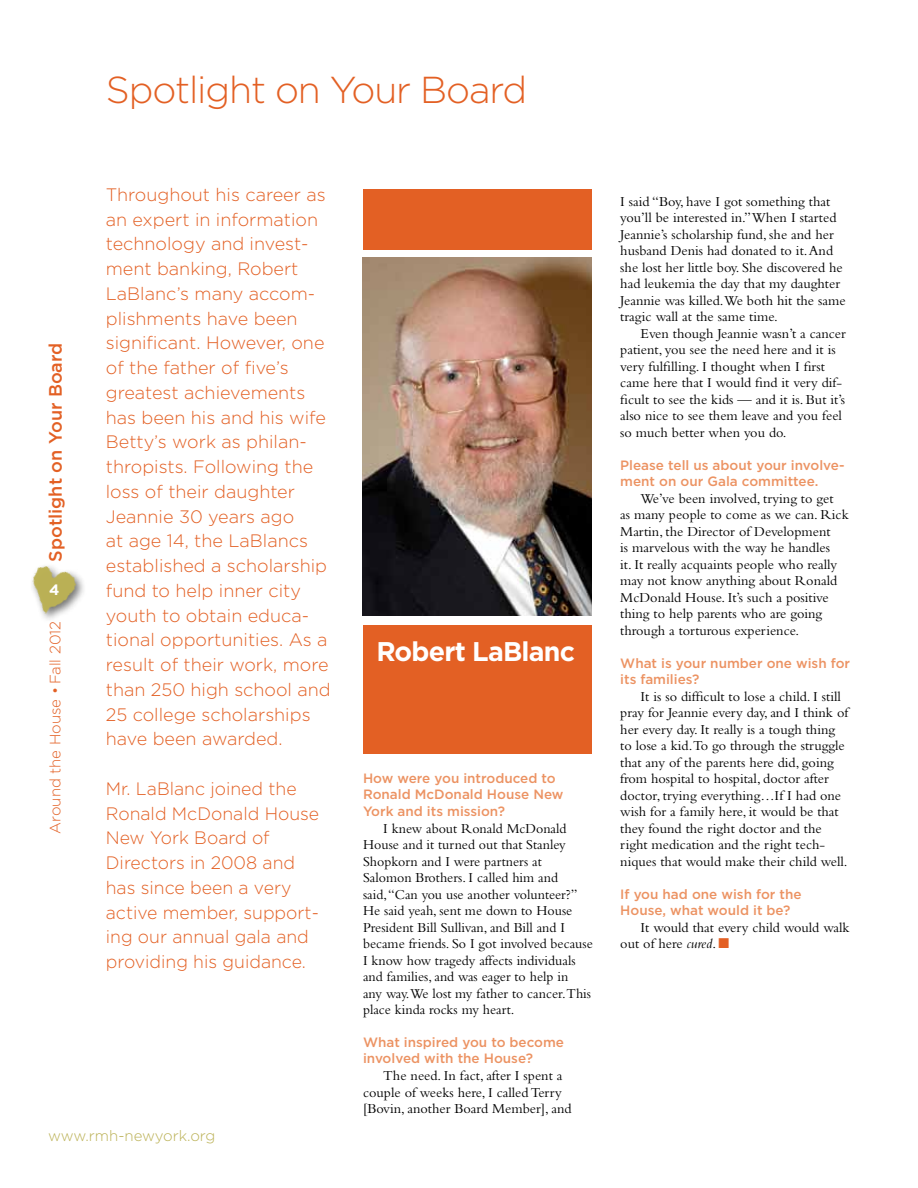
<style>
.page{position:relative;width:918px;height:1188px;background:#fff}
.page>*{position:absolute;margin:0;border:0;box-sizing:border-box;transform-origin:0 0}
.t1{font:300 37.5px "Gotham";letter-spacing:-.03em;color:#e36024}
.t2{font:700 27px "Gotham";letter-spacing:-.03em;color:#fff}
.t3{font:300 18px/24.8px "Gotham";color:#e36024}
.t4{font:500 18px "Gotham";color:#e36024}
.t5{font:300 15px "Gotham";color:#e36024}
.t6{font:300 15px "Gotham";letter-spacing:-.005em;color:#bbb155}
.t7{font:700 15px "Gotham";color:#fff}
.t8{font:14.25px/16.5px "Bembo";color:#000}
.t9{font:500 13.5px/16.5px "Gotham";color:#ec9363}
.s1{font-style:italic}
.s2{color:#e36024}
</style>
<div class="page">
<div style="left:29px;top:563px;width:58px;height:61px;background:#000;opacity:.55"></div>
<img style="left:29px;top:564px;width:51px;height:56px">
<div style="left:363px;top:625px;width:229px;height:129px;background:#e36024"></div>
<img style="left:363px;top:257px;width:229px;height:359px">
<div style="left:363px;top:189px;width:229px;height:60px;background:#e36024"></div>
<h1 class="t1" style="left:106px;top:70px;width:423px">Spotlight on Your Board</h1>
<p class="t4" style="left:45px;top:562px;width:220px;rotate:-90deg">Spotlight on Your Board</p>
<p class="t7" style="left:49px;top:581px;width:12px">4</p>
<p class="t5" style="left:47px;top:834px;width:214px;rotate:-90deg">Around the House • Fall 2012</p>
<p class="t3" style="left:106px;top:182px;width:226px">Throughout his career as an expert in information technology and invest&shy;ment banking, Robert<br>LaBlanc’s many accom&shy;plishments have been significant. However, one of the father of five’s greatest achievements has been his and his wife<br>Betty’s work as philan&shy;thropists. Following the loss of their daughter<br>Jeannie 30 years ago<br>at age 14, the LaBlancs established a scholarship fund to help inner city youth to obtain educa&shy;tional opportunities. As a result of their work, more than 250 high school and<br>25 college scholarships have been awarded.</p>
<p class="t3" style="left:106px;top:776px;width:215px">Mr. LaBlanc joined the<br>Ronald McDonald House<br>New York Board of<br>Directors in 2008 and has since been a very active member, support&shy;ing our annual gala and providing his guidance.</p>
<p class="t9" style="left:363px;top:770px;width:202px">How were you introduced to<br>Ronald McDonald House New<br>York and its mission?</p>
<h2 class="t2" style="left:376px;top:636px;width:200px">Robert LaBlanc</h2>
<p class="t8" style="left:363px;top:820px;width:231px;text-indent:20px">I knew about Ronald McDonald House and it turned out that Stanley Shopkorn and I were partners at Salomon Brothers. I called him and<br>said, “Can you use another volunteer?” He said yeah, sent me down to House President Bill Sullivan, and Bill and I became friends. So I got involved because I know how tragedy affects individuals and families, and was eager to help in<br>any way.We lost my father to cancer.This place kinda rocks my heart.</p>
<p class="t9" style="left:363px;top:1034px;width:203px">What inspired you to become involved with the House?</p>
<p class="t8" style="left:363px;top:1067px;width:210px;text-indent:20px">The need. In fact, after I spent a couple of weeks here, I called Terry [Bovin, another Board Member], and</p>
<p class="t6" style="left:48px;top:1128px;width:169px">www.rmh-newyork.org</p>
<p class="t8" style="left:620px;top:193px;width:227px">I said “Boy, have I got something that you’ll be interested in.” When I started Jeannie’s scholarship fund, she and her husband Denis had donated to it. And she lost her little boy. She discovered he had leukemia the day that my daughter Jeannie was killed.We both hit the same tragic wall at the same time.</p>
<p class="t8" style="left:620px;top:325px;width:227px;text-indent:20px">Even though Jeannie wasn’t a cancer patient, you see the need here and it is very fulfilling. I thought when I first came here that I would find it very dif&shy;ficult to see the kids — and it is. But it’s also nice to see them leave and you feel so much better when you do.</p>
<p class="t9" style="left:620px;top:456px;width:226px">Please tell us about your involve&shy;ment on our Gala committee.</p>
<p class="t8" style="left:620px;top:490px;width:230px;text-indent:20px">We’ve been involved, trying to get<br>as many people to come as we can. Rick Martin, the Director of Development<br>is marvelous with the way he handles<br>it. It really acquaints people who really may not know anything about Ronald McDonald House. It’s such a positive thing to help parents who are going through a torturous experience.</p>
<p class="t9" style="left:620px;top:654px;width:231px">What is your number one wish for its families?</p>
<p class="t8" style="left:620px;top:688px;width:230px;text-indent:20px">It is so difficult to lose a child. I still pray for Jeannie every day, and I think of her every day. It really is a tough thing to lose a kid.To go through the struggle that any of the parents here did, going from hospital to hospital, doctor after doctor, trying everything…If I had one wish for a family here, it would be that they found the right doctor and the right medication and the right tech&shy;niques that would make their child well.</p>
<p class="t9" style="left:620px;top:885px;width:183px">If you had one wish for the<br>House, what would it be?</p>
<p class="t8" style="left:620px;top:919px;width:231px;text-indent:20px">It would that every child would walk out of here <span class="s1">cured</span>. <span class="s2">■</span></p>
</div>
